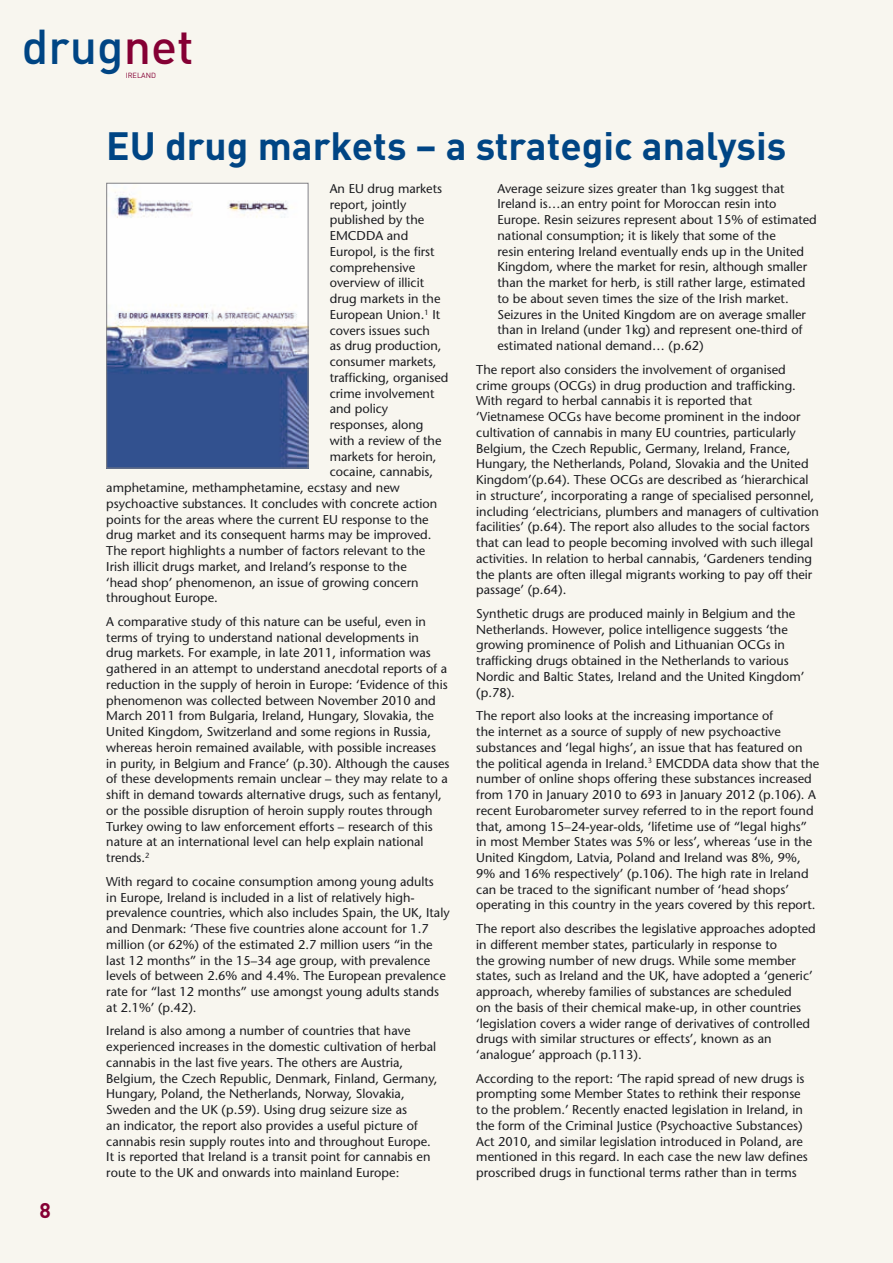
<style>
.page{position:relative;width:893px;height:1263px;background:#f8f6ef}
.page>*{position:absolute;margin:0;border:0;box-sizing:border-box;transform-origin:0 0}
.t1{font:500 48.3px "DIN";color:#004584}
.t2{font:700 39px "DIN";color:#004584}
.t3{font:700 21px "DIN";color:#850034}
.t4{font:500 12.75px/15.8px "Stone Sans Std";color:#1b1c20}
.t5{font:7.35px "DIN";color:#850034}
.s1{color:#850034}
</style>
<div class="page">
<img style="left:108px;top:185px;width:198px;height:281px">
<div style="left:106px;top:183px;width:202px;height:285px;border:1px solid #818084"></div>
<h1 class="t1" style="left:22px;top:16px;width:173px">drug<span class="s1">net</span></h1>
<p class="t5" style="left:126px;top:71px;width:32px">IRELAND</p>
<h3 class="t3" style="left:40px;top:1197px;width:13px">8</h3>
<h2 class="t2" style="left:106px;top:120px;width:682px">EU drug markets – a strategic analysis</h2>
<p class="t4" style="left:330px;top:180px;width:114px">An EU drug markets</p>
<p class="t4" style="left:330px;top:196px;width:78px">report, jointly</p>
<p class="t4" style="left:330px;top:212px;width:96px">published by the</p>
<p class="t4" style="left:330px;top:228px;width:80px">EMCDDA and</p>
<p class="t4" style="left:330px;top:243px;width:106px">Europol, is the first</p>
<p class="t4" style="left:330px;top:259px;width:87px">comprehensive</p>
<p class="t4" style="left:330px;top:275px;width:96px">overview of illicit</p>
<p class="t4" style="left:330px;top:291px;width:112px">drug markets in the</p>
<p class="t4" style="left:330px;top:306px;width:112px">European Union.<sup>1</sup> It</p>
<p class="t4" style="left:330px;top:322px;width:102px">covers issues such</p>
<p class="t4" style="left:330px;top:338px;width:113px">as drug production,</p>
<p class="t4" style="left:330px;top:354px;width:108px">consumer markets,</p>
<p class="t4" style="left:330px;top:369px;width:120px">trafficking, organised</p>
<p class="t4" style="left:330px;top:385px;width:106px">crime involvement</p>
<p class="t4" style="left:330px;top:401px;width:60px">and policy</p>
<p class="t4" style="left:330px;top:417px;width:95px">responses, along</p>
<p class="t4" style="left:330px;top:432px;width:113px">with a review of the</p>
<p class="t4" style="left:330px;top:448px;width:108px">markets for heroin,</p>
<p class="t4" style="left:330px;top:464px;width:105px">cocaine, cannabis,</p>
<p class="t4" style="left:106px;top:480px;width:295px">amphetamine, methamphetamine, ecstasy and new</p>
<p class="t4" style="left:106px;top:495px;width:333px">psychoactive substances. It concludes with concrete action</p>
<p class="t4" style="left:106px;top:511px;width:324px">points for the areas where the current EU response to the</p>
<p class="t4" style="left:106px;top:527px;width:327px">drug market and its consequent harms may be improved.</p>
<p class="t4" style="left:106px;top:543px;width:320px">The report highlights a number of factors relevant to the</p>
<p class="t4" style="left:106px;top:558px;width:302px">Irish illicit drugs market, and Ireland’s response to the</p>
<p class="t4" style="left:106px;top:574px;width:314px">‘head shop’ phenomenon, an issue of growing concern</p>
<p class="t4" style="left:106px;top:590px;width:113px">throughout Europe.</p>
<p class="t4" style="left:106px;top:614px;width:345px">A comparative study of this nature can be useful, even in terms of trying to understand national developments in<br>drug markets. For example, in late 2011, information was gathered in an attempt to understand anecdotal reports of a reduction in the supply of heroin in Europe: ‘Evidence of this phenomenon was collected between November 2010 and March 2011 from Bulgaria, Ireland, Hungary, Slovakia, the United Kingdom, Switzerland and some regions in Russia, whereas heroin remained available, with possible increases in purity, in Belgium and France’ (p.30). Although the causes of these developments remain unclear – they may relate to a shift in demand towards alternative drugs, such as fentanyl, or the possible disruption of heroin supply routes through Turkey owing to law enforcement efforts – research of this nature at an international level can help explain national trends.<sup>2</sup></p>
<p class="t4" style="left:106px;top:873px;width:345px">With regard to cocaine consumption among young adults<br>in Europe, Ireland is included in a list of relatively high&shy;prevalence countries, which also includes Spain, the UK, Italy and Denmark: ‘These five countries alone account for 1.7 million (or 62%) of the estimated 2.7 million users “in the last 12 months” in the 15–34 age group, with prevalence levels of between 2.6% and 4.4%. The European prevalence rate for “last 12 months” use amongst young adults stands at 2.1%’ (p.42).</p>
<p class="t4" style="left:106px;top:1023px;width:333px">Ireland is also among a number of countries that have experienced increases in the domestic cultivation of herbal cannabis in the last five years. The others are Austria, Belgium, the Czech Republic, Denmark, Finland, Germany, Hungary, Poland, the Netherlands, Norway, Slovakia, Sweden and the UK (p.59). Using drug seizure size as<br>an indicator, the report also provides a useful picture of cannabis resin supply routes into and throughout Europe.<br>It is reported that Ireland is a transit point for cannabis en route to the UK and onwards into mainland Europe:</p>
<p class="t4" style="left:497px;top:180px;width:321px">Average seizure sizes greater than 1kg suggest that Ireland is…an entry point for Moroccan resin into Europe. Resin seizures represent about 15% of estimated national consumption; it is likely that some of the<br>resin entering Ireland eventually ends up in the United Kingdom, where the market for resin, although smaller than the market for herb, is still rather large, estimated to be about seven times the size of the Irish market.<br>Seizures in the United Kingdom are on average smaller than in Ireland (under 1kg) and represent one-third of estimated national demand… (p.62)</p>
<p class="t4" style="left:476px;top:361px;width:344px">The report also considers the involvement of organised crime groups (OCGs) in drug production and trafficking.<br>With regard to herbal cannabis it is reported that ‘Vietnamese OCGs have become prominent in the indoor cultivation of cannabis in many EU countries, particularly Belgium, the Czech Republic, Germany, Ireland, France, Hungary, the Netherlands, Poland, Slovakia and the United Kingdom’(p.64). These OCGs are described as ‘hierarchical in structure’, incorporating a range of specialised personnel, including ‘electricians, plumbers and managers of cultivation facilities’ (p.64). The report also alludes to the social factors that can lead to people becoming involved with such illegal activities. In relation to herbal cannabis, ‘Gardeners tending the plants are often illegal migrants working to pay off their passage’ (p.64).</p>
<p class="t4" style="left:476px;top:606px;width:330px">Synthetic drugs are produced mainly in Belgium and the Netherlands. However, police intelligence suggests ‘the growing prominence of Polish and Lithuanian OCGs in trafficking drugs obtained in the Netherlands to various Nordic and Baltic States, Ireland and the United Kingdom’ (p.78).</p>
<p class="t4" style="left:476px;top:708px;width:345px">The report also looks at the increasing importance of<br>the internet as a source of supply of new psychoactive substances and ‘legal highs’, an issue that has featured on the political agenda in Ireland.<sup>3</sup> EMCDDA data show that the number of online shops offering these substances increased from 170 in January 2010 to 693 in January 2012 (p.106). A recent Eurobarometer survey referred to in the report found that, among 15–24-year-olds, ‘lifetime use of “legal highs” in most Member States was 5% or less’, whereas ‘use in the United Kingdom, Latvia, Poland and Ireland was 8%, 9%, 9% and 16% respectively’ (p.106). The high rate in Ireland can be traced to the significant number of ‘head shops’ operating in this country in the years covered by this report.</p>
<p class="t4" style="left:476px;top:921px;width:341px">The report also describes the legislative approaches adopted in different member states, particularly in response to<br>the growing number of new drugs. While some member states, such as Ireland and the UK, have adopted a ‘generic’ approach, whereby families of substances are scheduled<br>on the basis of their chemical make-up, in other countries ‘legislation covers a wider range of derivatives of controlled drugs with similar structures or effects’, known as an ‘analogue’ approach (p.113).</p>
<p class="t4" style="left:476px;top:1070px;width:333px">According to the report: ‘The rapid spread of new drugs is prompting some Member States to rethink their response to the problem.’ Recently enacted legislation in Ireland, in the form of the Criminal Justice (Psychoactive Substances)<br>Act 2010, and similar legislation introduced in Poland, are mentioned in this regard. In each case the new law defines proscribed drugs in functional terms rather than in terms</p>
</div>
